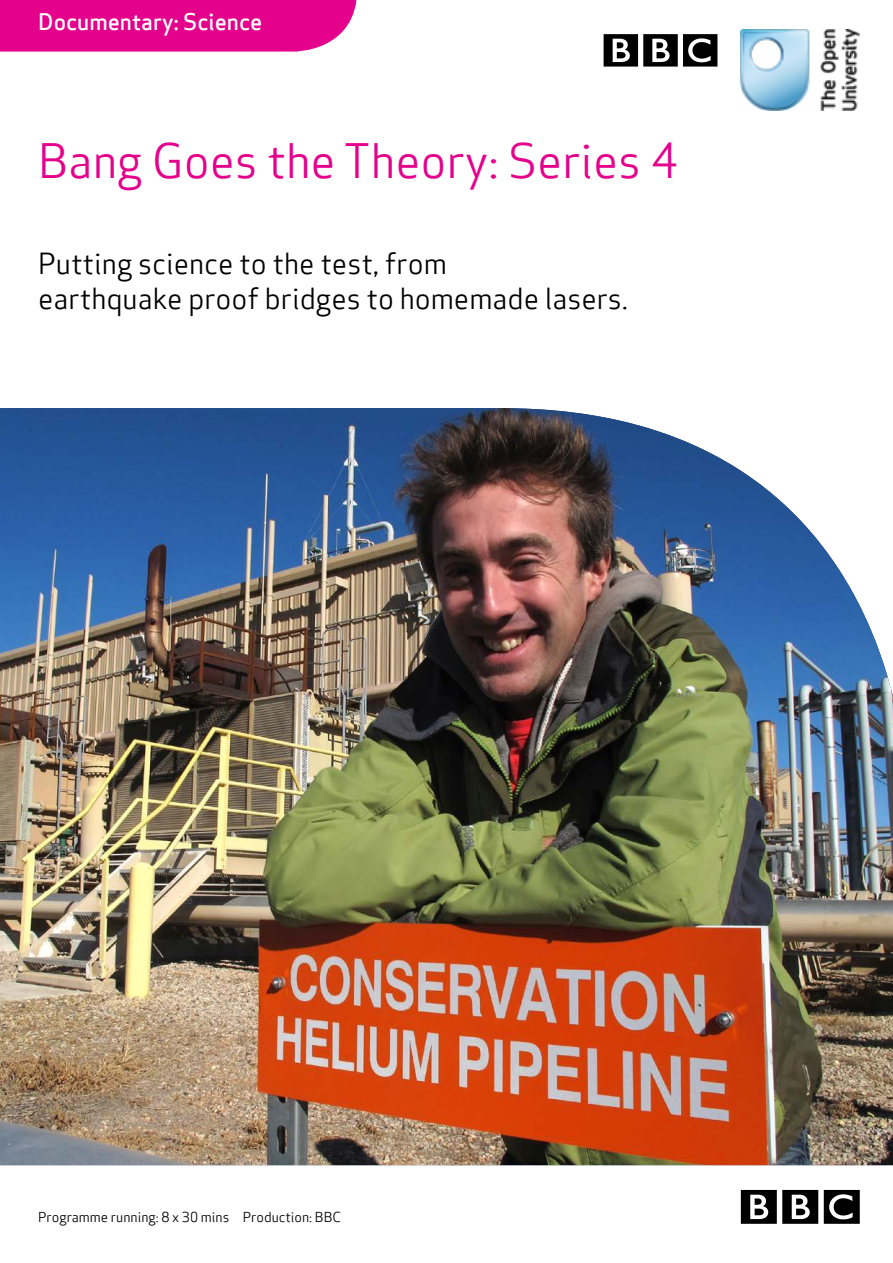
<style>
.page{position:relative;width:893px;height:1263px;background:#fff}
.page>*{position:absolute;margin:0;border:0;box-sizing:border-box;transform-origin:0 0}
.t1{font:46.5px "Apex Sans Book T";color:#e4028c}
.t2{font:28.5px/34.2px "Apex Sans Book T";color:#000}
.t3{font:22.5px "Apex Sans Medium T";color:#fff}
.t4{font:13.5px "Apex Sans Book T";color:#000}
</style>
<div class="page">
<div style="left:0;top:0;width:357px;height:52px;background:#e4028c"></div>
<img style="left:0;top:408px;width:893px;height:757px">
<img style="left:740px;top:30px;width:120px;height:80px">
<svg style="left:824px;top:1190px;width:36px;height:34px"></svg>
<svg style="left:741px;top:1190px;width:77px;height:34px"></svg>
<svg style="left:604px;top:34px;width:113px;height:33px"></svg>
<p class="t3" style="left:38px;top:7px;width:226px">Documentary: Science</p>
<h1 class="t1" style="left:38px;top:131px;width:641px">Bang Goes the Theory: Series 4</h1>
<p class="t2" style="left:38px;top:247px;width:591px">Putting science to the test, from<br>earthquake proof bridges to homemade lasers.</p>
<p class="t4" style="left:38px;top:1208px;width:304px">Programme running: 8 x 30 mins Production: BBC</p>
</div>
